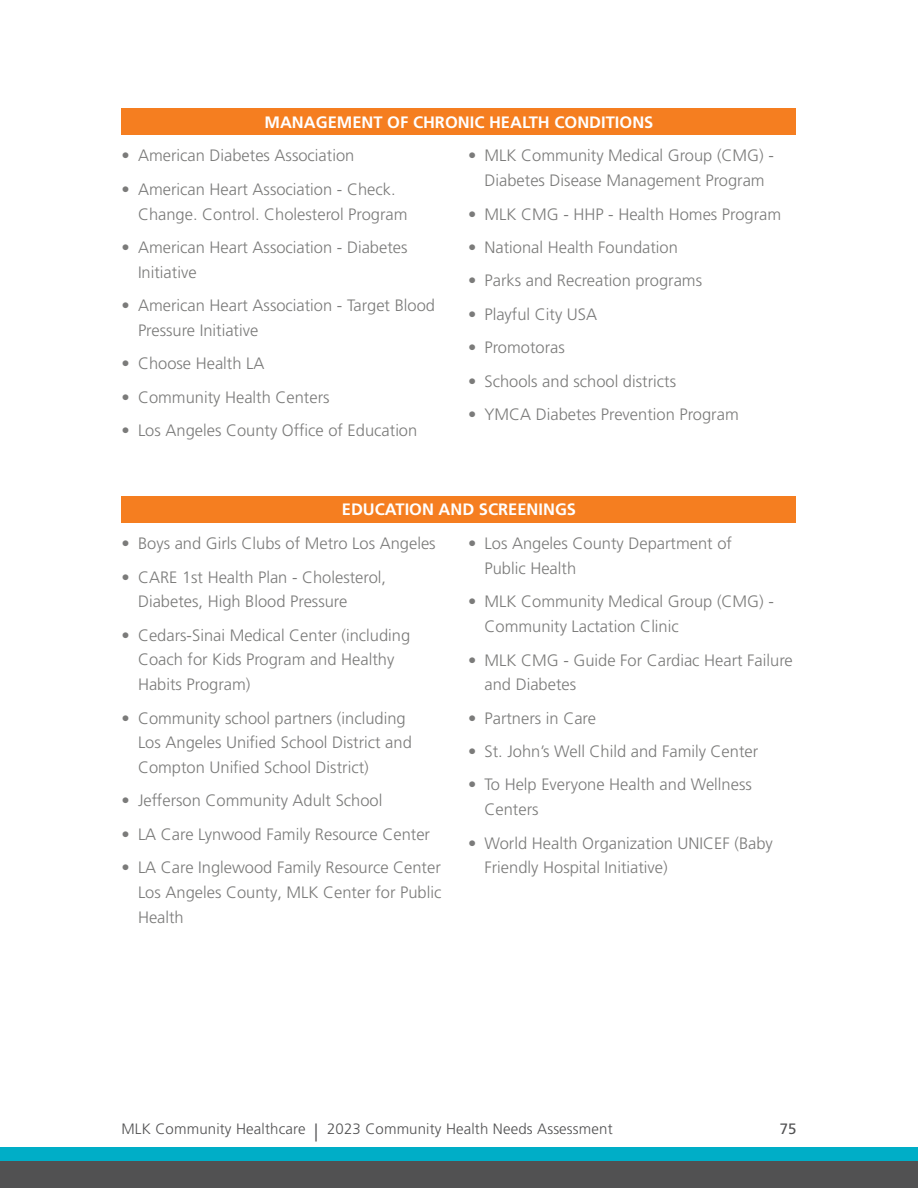
<style>
.page{position:relative;width:918px;height:1188px;background:#fff}
.page>*{position:absolute;margin:0;border:0;box-sizing:border-box;transform-origin:0 0}
.t1{font:300 16.5px/24.8px "Frutiger LT Pro";color:#7b7b7a}
.t2{font:700 16.5px "Frutiger LT Pro";color:#fff}
.t3{font:300 15px "Frutiger LT Pro";letter-spacing:.01em;color:#515152}
.t4{font:15px "Frutiger LT Pro";color:#515152}
.s1{font-size:18px}
</style>
<div class="page">
<div style="left:0;top:1148px;width:918px;height:13px;background:#00aec7"></div>
<div style="left:0;top:1161px;width:918px;height:27px;background:#515152"></div>
<div style="left:122px;top:108px;width:674px;height:27px;background:#f57e20"></div>
<div style="left:122px;top:496px;width:674px;height:27px;background:#f57e20"></div>
<p class="t2" style="left:265px;top:112px;width:391px">MANAGEMENT OF CHRONIC HEALTH CONDITIONS</p>
<p class="t1" style="left:122px;top:143px;width:234px">• American Diabetes Association</p>
<p class="t1" style="left:138px;top:177px;width:271px;text-indent:-16px">• American Heart Association - Check.<br>Change. Control. Cholesterol Program</p>
<p class="t1" style="left:138px;top:235px;width:271px;text-indent:-16px">• American Heart Association - Diabetes<br>Initiative</p>
<p class="t1" style="left:138px;top:293px;width:299px;text-indent:-16px">• American Heart Association - Target Blood<br>Pressure Initiative</p>
<p class="t1" style="left:122px;top:351px;width:145px">• Choose Health LA</p>
<p class="t1" style="left:122px;top:385px;width:210px">• Community Health Centers</p>
<p class="t1" style="left:122px;top:418px;width:297px">• Los Angeles County Office of Education</p>
<p class="t1" style="left:468px;top:144px;width:307px;text-align:center">• MLK Community Medical Group (CMG) -<br>Diabetes Disease Management Program</p>
<p class="t1" style="left:468px;top:202px;width:315px">• MLK CMG - HHP - Health Homes Program</p>
<p class="t1" style="left:468px;top:235px;width:211px">• National Health Foundation</p>
<p class="t1" style="left:468px;top:268px;width:236px">• Parks and Recreation programs</p>
<p class="t1" style="left:468px;top:302px;width:131px">• Playful City USA</p>
<p class="t1" style="left:468px;top:335px;width:98px">• Promotoras</p>
<p class="t1" style="left:468px;top:369px;width:210px">• Schools and school districts</p>
<p class="t1" style="left:468px;top:402px;width:272px">• YMCA Diabetes Prevention Program</p>
<p class="t2" style="left:342px;top:500px;width:236px">EDUCATION AND SCREENINGS</p>
<p class="t1" style="left:122px;top:531px;width:316px">• Boys and Girls Clubs of Metro Los Angeles</p>
<p class="t1" style="left:138px;top:565px;width:250px;text-indent:-16px">• CARE 1st Health Plan - Cholesterol,<br>Diabetes, High Blood Pressure</p>
<p class="t1" style="left:138px;top:623px;width:274px;text-indent:-16px">• Cedars-Sinai Medical Center (including<br>Coach for Kids Program and Healthy<br>Habits Program)</p>
<p class="t1" style="left:138px;top:706px;width:275px;text-indent:-16px">• Community school partners (including<br>Los Angeles Unified School District and<br>Compton Unified School District)</p>
<p class="t1" style="left:122px;top:789px;width:262px">• Jefferson Community Adult School</p>
<p class="t1" style="left:122px;top:822px;width:310px">• LA Care Lynwood Family Resource Center</p>
<p class="t1" style="left:138px;top:855px;width:305px;text-align:justify;text-indent:-16px">• LA Care Inglewood Family Resource Center Los Angeles County, MLK Center for Public Health</p>
<p class="t1" style="left:485px;top:531px;width:249px;text-indent:-16px">• Los Angeles County Department of<br>Public Health</p>
<p class="t1" style="left:485px;top:589px;width:291px;text-indent:-16px">• MLK Community Medical Group (CMG) -<br>Community Lactation Clinic</p>
<p class="t1" style="left:485px;top:648px;width:310px;text-indent:-16px">• MLK CMG - Guide For Cardiac Heart Failure and Diabetes</p>
<p class="t1" style="left:468px;top:706px;width:130px">• Partners in Care</p>
<p class="t1" style="left:468px;top:739px;width:292px">• St. John’s Well Child and Family Center</p>
<p class="t1" style="left:485px;top:773px;width:269px;text-indent:-16px">• To Help Everyone Health and Wellness<br>Centers</p>
<p class="t1" style="left:485px;top:831px;width:290px;text-indent:-16px">• World Health Organization UNICEF (Baby<br>Friendly Hospital Initiative)</p>
<p class="t3" style="left:122px;top:1120px;width:493px">MLK Community Healthcare <span class="s1">|</span> 2023 Community Health Needs Assessment</p>
<p class="t4" style="left:780px;top:1120px;width:18px">75</p>
</div>
